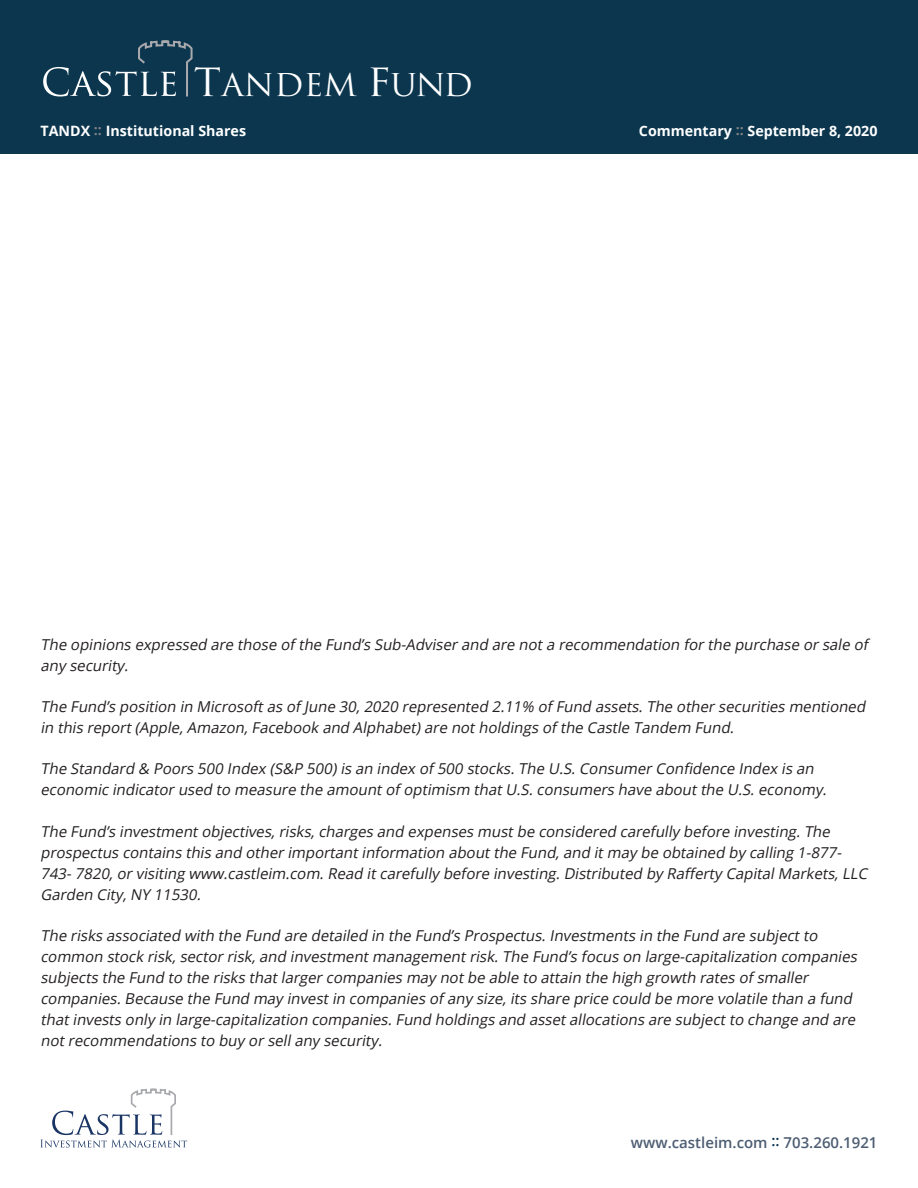
<style>
.page{position:relative;width:918px;height:1188px;background:#fff}
.page>*{position:absolute;margin:0;border:0;box-sizing:border-box;transform-origin:0 0}
.t1{font:30.6px "Trajan";color:#fff;scale:1.05 1}
.body{font:italic 15px/21px "Open Sans";color:#231f20}
.t2{font:600 15px "Open Sans";color:#4d5d72}
.t3{font:700 14.25px "Open Sans";color:#fff}
.s1{font-size:37.8px}
.s2{color:#808285}
.s3{color:#0b364e}
</style>
<div class="page">
<svg style="left:41px;top:1089px;width:146px;height:59px"></svg>
<div style="left:0;top:0;width:918px;height:154px;background:#0b364e"></div>
<svg style="left:43px;top:40px;width:150px;height:57px"></svg>
<h1 class="t1" style="left:194px;top:67px;width:267px"><span class="s1">T</span>ANDEM <span class="s1">F</span>UND</h1>
<p class="t3" style="left:40px;top:121px;width:207px">TANDX <span class="s2">::</span> Institutional Shares</p>
<p class="t3" style="left:639px;top:121px;width:240px">Commentary <span class="s2">::</span> September 8, 2020</p>
<p class="body" style="left:40px;top:633px;width:829px">The opinions expressed are those of the Fund’s Sub-Adviserand are nota recommendation forthe purchase orsale of any security.</p>
<p class="body" style="left:40px;top:696px;width:830px">The Fund’s position in Microsoftas of J une 30,2020 represented 2.11% of Fund assets.The othersecurities mentioned in this report(Apple,Amazon,Facebook and Alphabet)are notholdings of the Castle Tandem Fund.</p>
<p class="body" style="left:40px;top:758px;width:791px">The Standard &amp; Poors 500 Index (S&amp;P 500)is an index of 500 stocks.The U.S.ConsumerConfidence Index is an economic indicatorused to measure the amountof optimism thatU.S.consumers have aboutthe U.S.economy.</p>
<p class="body" style="left:40px;top:820px;width:832px">The Fund’s investmentobjectives,risks,charges and expenses mustbe considered carefully before investing.The prospectus contains this and otherimportantinformation aboutthe Fund,and itmay be obtained by calling 1-877- 743-7820,orvisiting www.castleim.com.Read itcarefully before investing.Distributed by Rafferty CapitalMarkets,LLC Garden City,NY 11530.</p>
<p class="body" style="left:40px;top:924px;width:821px">The risks associated with the Fund are detailed in the Fund’s Prospectus.Investments in the Fund are subjectto common stock risk,sectorrisk,and investmentmanagementrisk.The Fund’s focus on large-capitalization companies subjects the Fund to the risks thatlargercompanies may notbe able to attain the high growth rates of smaller companies.Because the Fund may investin companies of any size,its share price could be more volatile than a fund thatinvests only in large-capitalization companies.Fund holdings and assetallocations are subjectto change and are notrecommendations to buy orsellany security.</p>
<p class="t2" style="left:631px;top:1132px;width:248px">www.castleim.com <span class="s3">::</span> 703.260.1921</p>
</div>
